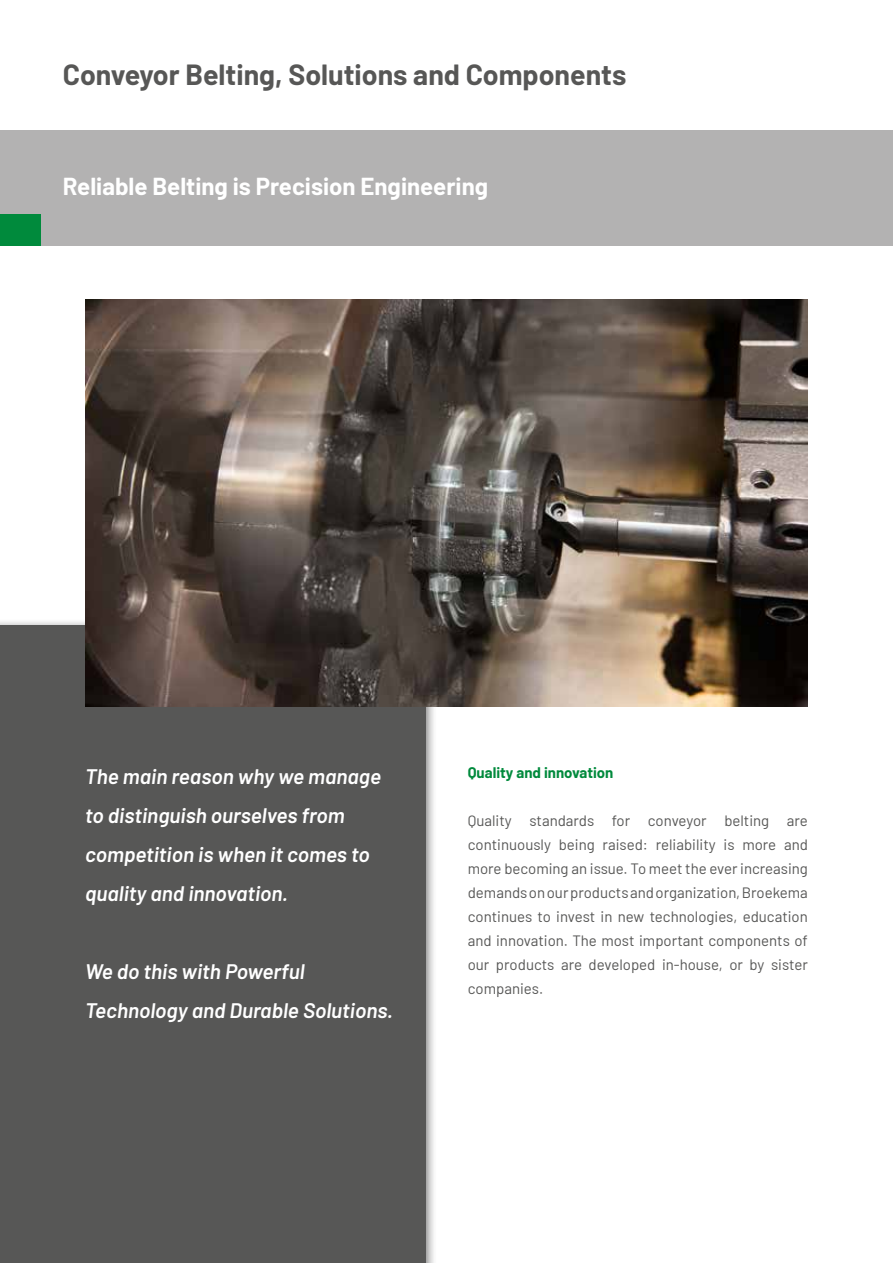
<style>
.page{position:relative;width:893px;height:1263px;background:#fff}
.page>*{position:absolute;margin:0;border:0;box-sizing:border-box;transform-origin:0 0}
.t1{font:700 28.5px "Barlow";color:#575756}
.t2{font:700 24px "Barlow";color:#fff}
.t3{font:italic 600 21px/39px "Barlow";color:#fff}
.t4{font:15px/24px "Barlow";color:#575756;text-align:justify}
.t5{font:700 15px "Barlow";color:#008a3c}
</style>
<div class="page">
<div style="left:0;top:130px;width:893px;height:116px;background:#b3b2b2"></div>
<div style="left:0;top:214px;width:41px;height:32px;background:#008a3c"></div>
<div style="left:0;top:619px;width:438px;height:644px;background:#000;opacity:.5"></div>
<div style="left:0;top:625px;width:425px;height:638px;background:#575756"></div>
<img style="left:85px;top:299px;width:723px;height:408px">
<h1 class="t1" style="left:63px;top:53px;width:565px">Conveyor Belting, Solutions and Components</h1>
<h2 class="t2" style="left:63px;top:168px;width:427px">Reliable Belting is Precision Engineering</h2>
<h3 class="t3" style="left:85px;top:755px;width:297px">The main reason why we manage to distinguish ourselves from competition is when it comes to quality and innovation.</h3>
<h3 class="t3" style="left:85px;top:950px;width:310px">We do this with Powerful<br>Technology and Durable Solutions.</h3>
<p class="t5" style="left:468px;top:762px;width:147px">Quality and innovation</p>
<p class="t4" style="left:468px;top:808px;width:342px">Quality standards for conveyor belting are continuously being raised: reliability is more and more becoming an issue. To meet the ever increasing demands on our products and organization, Broekema continues to invest in new technologies, education and innovation. The most important components of our products are developed in-house, or by sister companies.</p>
</div>
